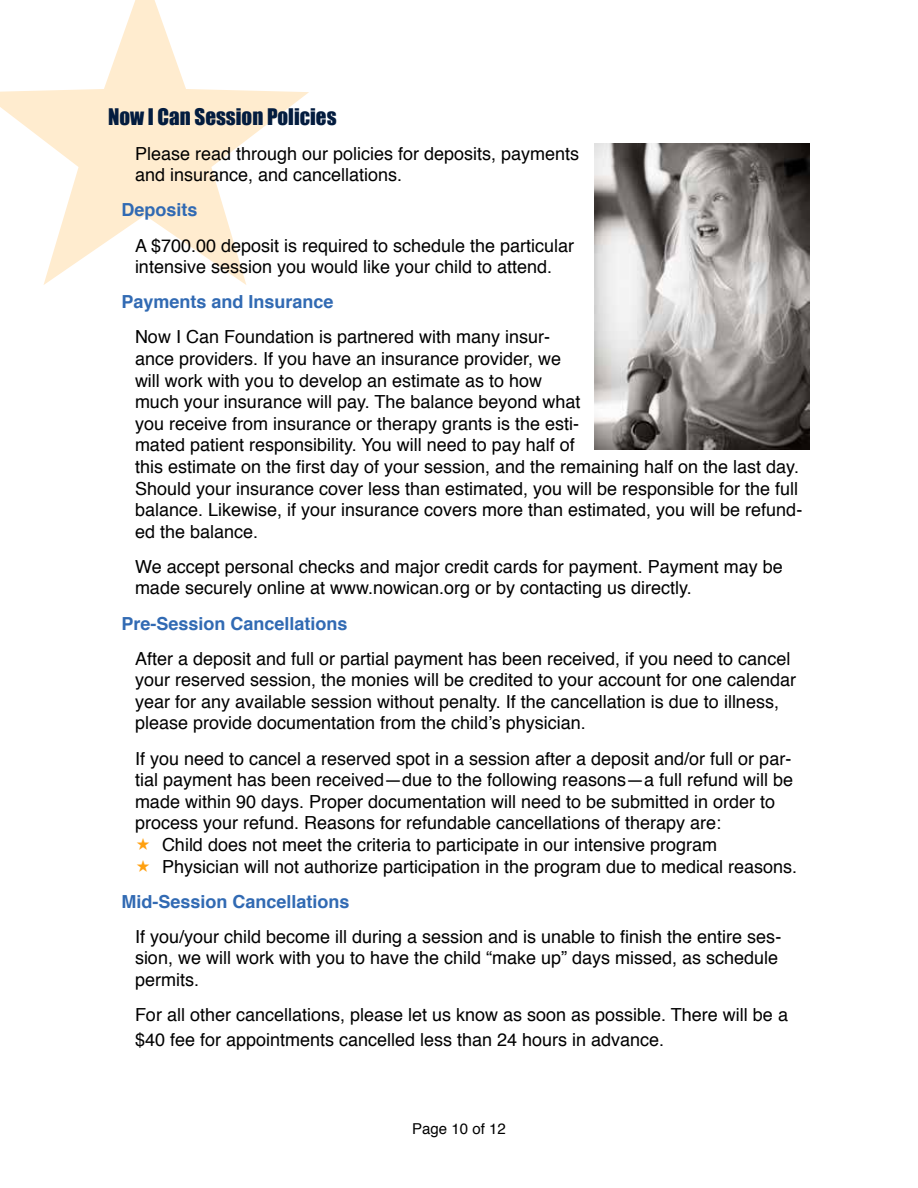
<style>
.page{position:relative;width:918px;height:1188px;background:#fff}
.page>*{position:absolute;margin:0;border:0;box-sizing:border-box;transform-origin:0 0}
.t1{font:21px "Impact";color:#031c3f}
.t2{font:18px/21.6px "Helvetica";color:#000}
.t3{font:700 18px "Helvetica";color:#316ab3}
.t4{font:15px "Helvetica";color:#000}
</style>
<div class="page">
<svg style="left:0;top:0;width:309px;height:285px"></svg>
<img style="left:594px;top:143px;width:216px;height:307px">
<p class="t1" style="left:108px;top:100px;width:230px">Now I Can Session Policies</p>
<p class="t2" style="left:135px;top:143px;width:446px">Please read through our policies for deposits, payments and insurance, and cancellations.</p>
<p class="t3" style="left:122px;top:196px;width:78px">Deposits</p>
<p class="t2" style="left:135px;top:235px;width:441px">A $700.00 deposit is required to schedule the particular intensive session you would like your child to attend.</p>
<p class="t3" style="left:122px;top:287px;width:214px">Payments and Insurance</p>
<p class="t2" style="left:135px;top:327px;width:669px">Now I Can Foundation is partnered with many insur-<br>ance providers. If you have an insurance provider, we<br>will work with you to develop an estimate as to how<br>much your insurance will pay. The balance beyond what<br>you receive from insurance or therapy grants is the esti-<br>mated patient responsibility. You will need to pay half of<br>this estimate on the first day of your session, and the remaining half on the last day.<br>Should your insurance cover less than estimated, you will be responsible for the full balance. Likewise, if your insurance covers more than estimated, you will be refund&shy;ed the balance.</p>
<p class="t2" style="left:135px;top:556px;width:649px">We accept personal checks and major credit cards for payment. Payment may be made securely online at www.nowican.org or by contacting us directly.</p>
<p class="t3" style="left:122px;top:609px;width:228px">Pre-Session Cancellations</p>
<p class="t2" style="left:135px;top:648px;width:663px">After a deposit and full or partial payment has been received, if you need to cancel your reserved session, the monies will be credited to your account for one calendar year for any available session without penalty. If the cancellation is due to illness, please provide documentation from the child’s physician.</p>
<p class="t2" style="left:135px;top:748px;width:658px">If you need to cancel a reserved spot in a session after a deposit and/or full or par-</p>
<p class="t2" style="left:135px;top:770px;width:660px">tial payment has been received—due to the following reasons—a full refund will be</p>
<p class="t2" style="left:135px;top:791px;width:642px">made within 90 days. Proper documentation will need to be submitted in order to</p>
<p class="t2" style="left:135px;top:813px;width:588px">process your refund. Reasons for refundable cancellations of therapy are:</p>
<p class="t2" style="left:162px;top:834px;width:557px">Child does not meet the criteria to participate in our intensive program</p>
<p class="t2" style="left:162px;top:856px;width:637px">Physician will not authorize participation in the program due to medical reasons.</p>
<p class="t3" style="left:122px;top:887px;width:230px">Mid-Session Cancellations</p>
<p class="t2" style="left:135px;top:926px;width:648px">If you/your child become ill during a session and is unable to finish the entire ses&shy;sion, we will work with you to have the child “make up” days missed, as schedule permits.</p>
<p class="t2" style="left:135px;top:1003px;width:655px;line-height:25.2px">For all other cancellations, please let us know as soon as possible. There will be a $40 fee for appointments cancelled less than 24 hours in advance.</p>
<p class="t4" style="left:412px;top:1117px;width:95px">Page 10 of 12</p>
</div>
